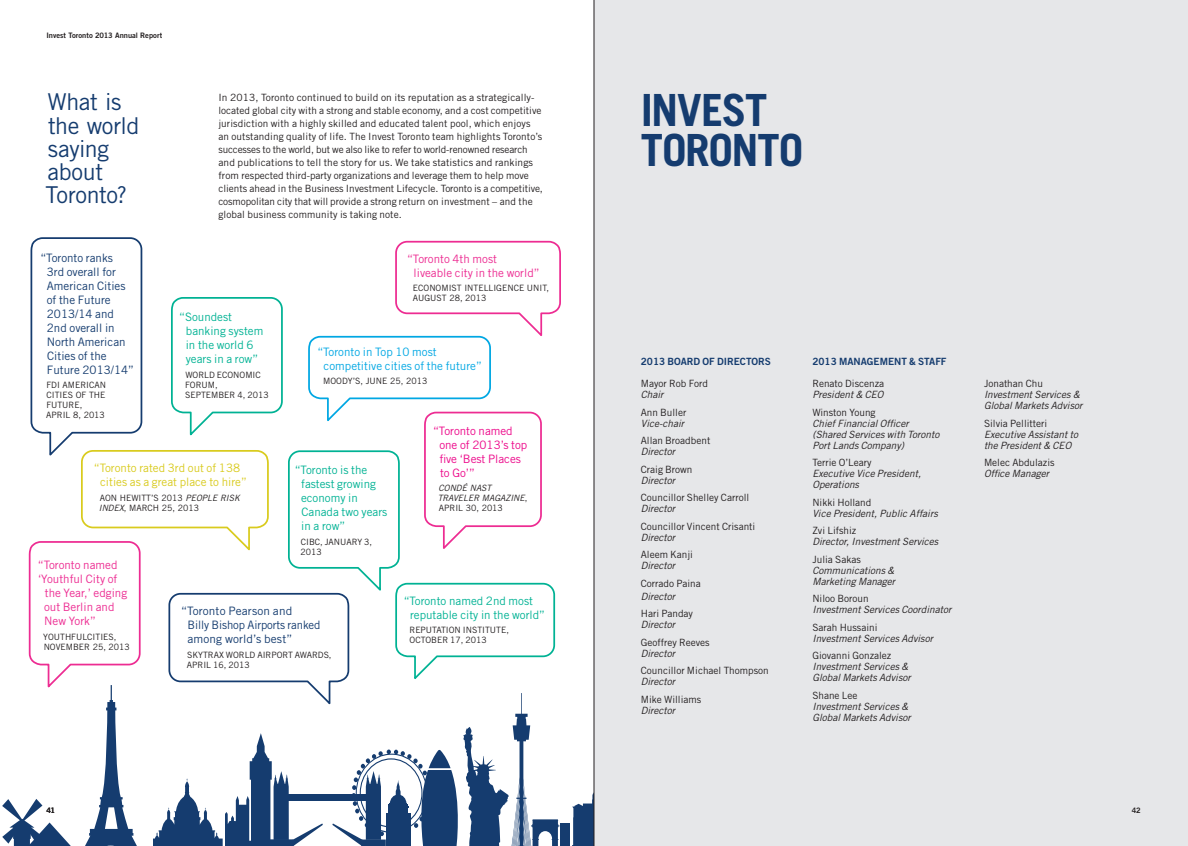
<style>
.page{position:relative;width:1188px;height:846px;background:#fff}
.page>*{position:absolute;margin:0;border:0;box-sizing:border-box;transform-origin:0 0}
.Section_Headers{font:700 44.4px "Trade Gothic LT Std";letter-spacing:-.03em;color:#153c6f}
.t1{font:23.2px/23.2px "Trade Gothic LT Std";letter-spacing:-.015em;color:#153c6f}
.PullQuotes{font:11.6px/14px "Trade Gothic LT Std";color:#153c6f}
.PullQuotes-2{font:11.6px/14px "Trade Gothic LT Std";color:#00b294}
.PullQuotes-3{font:11.6px/13.9px "Trade Gothic LT Std";color:#ed2c92}
.PullQuotes-4{font:11.6px/13.9px "Trade Gothic LT Std";color:#d9cb1e;text-align:center}
.PullQuotes-5{font:11.6px/13.9px "Trade Gothic LT Std";color:#00a7e3}
.PullQuotes-6{font:11.6px/13.9px "Trade Gothic LT Std";color:#ed088a}
.BODY_COPY{font:10px/13px "Trade Gothic LT Std";color:#231f20}
.BODY_COPY-2{font:italic 10px/11px "Trade Gothic LT Std";color:#231f20}
.BODY_COPY-3{font:10px "Trade Gothic LT Std Bd 2";color:#153c6f}
.QUOTE{font:8.7px/10px "Trade Gothic LT Std";color:#231f20}
.PullQuotes-7{font:8.7px/10px "Trade Gothic LT Std";color:#231f20}
.QUOTE-2{font:italic 8.7px/10px "Trade Gothic LT Std";color:#231f20}
.t2{font:7.5px "Trade Gothic LT Std Bd 2";color:#231f20}
.s1{font-style:italic}
.s2{font-style:normal}
</style>
<div class="page">
<div style="left:594px;top:0;width:594px;height:846px;background:#e6e7e9"></div>
<div style="left:561px;top:824px;width:9px;height:22px;background:#153c6f"></div>
<svg style="left:572px;top:792px;width:22px;height:54px"></svg>
<svg style="left:2px;top:237px;width:560px;height:609px"></svg>
<hr style="left:594px;top:0;width:1px;height:846px;background:#231f20">
<p class="t2" style="left:46px;top:31px;width:117px">Invest Toronto 2013 Annual Report</p>
<p class="t1" style="left:47px;top:90px;width:93px">What is the world saying</p>
<p class="t1" style="left:48px;top:160px;width:57px">about</p>
<p class="t1" style="left:46px;top:183px;width:83px">Toronto?</p>
<p class="PullQuotes" style="left:47px;top:251px;width:89px;text-indent:-6px">“Toronto ranks<br>3rd overall for<br>American Cities of the Future<br>2013/14 and<br>2nd overall in<br>North American<br>Cities of the<br>Future 2013/14”</p>
<p class="QUOTE" style="left:46px;top:380px;width:61px">FDI AMERICAN<br>CITIES OF THE<br>FUTURE,<br>APRIL 8, 2013</p>
<p class="BODY_COPY" style="left:218px;top:91px;width:326px">In 2013, Toronto continued to build on its reputation as a strategically&shy;located global city with a strong and stable economy, and a cost competitive jurisdiction with a highly skilled and educated talent pool, which enjoys an outstanding quality of life. The Invest Toronto team highlights Toronto’s successes to the world, but we also like to refer to world-renowned research and publications to tell the story for us. We take statistics and rankings from respected third-party organizations and leverage them to help move clients ahead in the Business Investment Lifecycle. Toronto is a competitive, cosmopolitan city that will provide a strong return on investment – and the global business community is taking note.</p>
<p class="PullQuotes-2" style="left:186px;top:310px;width:79px;text-indent:-6px">“Soundest banking system in the world 6 years in a row”</p>
<p class="PullQuotes-7" style="left:185px;top:369px;width:85px">WORLD ECONOMIC<br>FORUM,<br>SEPTEMBER 4, 2013</p>
<p class="PullQuotes-3" style="left:414px;top:252px;width:127px;text-indent:-6px">“Toronto 4th most<br>liveable city in the world”</p>
<p class="QUOTE" style="left:413px;top:283px;width:138px">ECONOMIST INTELLIGENCE UNIT,<br>AUGUST 28, 2013</p>
<p class="PullQuotes-5" style="left:324px;top:345px;width:160px;text-indent:-6px">“Toronto in Top 10 most competitive cities of the future”</p>
<p class="QUOTE" style="left:323px;top:376px;width:106px">MOODY’S, JUNE 25, 2013</p>
<p class="PullQuotes-4" style="left:94px;top:461px;width:154px">“Toronto rated 3rd out of 138 cities as a great place to hire”</p>
<p class="QUOTE" style="left:99px;top:493px;width:143px">AON HEWITT’S 2013 <span class="s1">PEOPLE RISK<br>INDEX</span>, MARCH 25, 2013</p>
<p class="PullQuotes-2" style="left:301px;top:463px;width:88px;text-indent:-6px">“Toronto is the fastest growing economy in<br>Canada two years in a row”</p>
<p class="PullQuotes-7" style="left:301px;top:536px;width:73px">CIBC, JANUARY 3,<br>2013</p>
<p class="PullQuotes-3" style="left:38px;top:558px;width:81px">“Toronto named</p>
<p class="PullQuotes-3" style="left:38px;top:572px;width:81px">‘Youthful City of</p>
<p class="PullQuotes-3" style="left:45px;top:586px;width:84px">the Year,’ edging</p>
<p class="PullQuotes-3" style="left:44px;top:600px;width:72px">out Berlin and</p>
<p class="PullQuotes-3" style="left:44px;top:614px;width:53px">New York”</p>
<p class="QUOTE" style="left:43px;top:631px;width:88px">YOUTHFULCITIES,<br>NOVEMBER 25, 2013</p>
<p class="PullQuotes" style="left:187px;top:604px;width:135px;text-indent:-6px">“Toronto Pearson and<br>Billy Bishop Airports ranked among world’s best”</p>
<p class="PullQuotes-7" style="left:187px;top:650px;width:146px">SKYTRAX WORLD AIRPORT AWARDS,<br>APRIL 16, 2013</p>
<p class="PullQuotes-6" style="left:439px;top:423px;width:89px;text-indent:-6px">“Toronto named one of 2013’s top five ‘Best Places to Go’”</p>
<p class="QUOTE-2" style="left:438px;top:483px;width:91px">CONDÉ NAST<br>TRAVELER MAGAZINE<span class="s2">,<br>APRIL 30, 2013</span></p>
<p class="PullQuotes-2" style="left:410px;top:594px;width:137px;text-indent:-6px">“Toronto named 2nd most reputable city in the world”</p>
<p class="PullQuotes-7" style="left:410px;top:624px;width:101px">REPUTATION INSTITUTE,<br>OCTOBER 17, 2013</p>
<p class="t2" style="left:46px;top:806px;width:10px">41</p>
<p class="Section_Headers" style="left:641px;top:82px;width:128px">INVEST</p>
<p class="Section_Headers" style="left:641px;top:123px;width:164px">TORONTO</p>
<p class="BODY_COPY-3" style="left:641px;top:356px;width:132px">2013 BOARD OF DIRECTORS</p>
<p class="BODY_COPY" style="left:641px;top:377px;width:69px">Mayor Rob Ford</p>
<p class="BODY_COPY-2" style="left:641px;top:390px;width:24px">Chair</p>
<p class="BODY_COPY" style="left:641px;top:406px;width:47px">Ann Buller</p>
<p class="BODY_COPY-2" style="left:641px;top:418px;width:45px">Vice-chair</p>
<p class="BODY_COPY" style="left:641px;top:434px;width:71px">Allan Broadbent</p>
<p class="BODY_COPY-2" style="left:641px;top:447px;width:36px">Director</p>
<p class="BODY_COPY" style="left:641px;top:463px;width:53px">Craig Brown</p>
<p class="BODY_COPY-2" style="left:641px;top:475px;width:36px">Director</p>
<p class="BODY_COPY" style="left:641px;top:492px;width:110px;line-height:11px">Councillor Shelley Carroll<br><span class="s1">Director</span></p>
<p class="BODY_COPY" style="left:641px;top:521px;width:116px;line-height:11px">Councillor Vincent Crisanti<br><span class="s1">Director</span></p>
<p class="BODY_COPY" style="left:641px;top:548px;width:54px">Aleem Kanji</p>
<p class="BODY_COPY-2" style="left:641px;top:561px;width:36px">Director</p>
<p class="BODY_COPY" style="left:641px;top:577px;width:62px">Corrado Paina</p>
<p class="BODY_COPY-2" style="left:641px;top:591px;width:36px">Director</p>
<p class="BODY_COPY" style="left:641px;top:607px;width:54px">Hari Panday</p>
<p class="BODY_COPY-2" style="left:641px;top:620px;width:36px">Director</p>
<p class="BODY_COPY" style="left:641px;top:636px;width:70px">Geoffrey Reeves</p>
<p class="BODY_COPY-2" style="left:641px;top:648px;width:36px">Director</p>
<p class="BODY_COPY" style="left:641px;top:665px;width:129px;line-height:11px">Councillor Michael Thompson<br><span class="s1">Director</span></p>
<p class="BODY_COPY" style="left:641px;top:693px;width:62px">Mike Williams</p>
<p class="BODY_COPY-2" style="left:641px;top:705px;width:36px">Director</p>
<p class="BODY_COPY-3" style="left:812px;top:356px;width:136px">2013 MANAGEMENT &amp; STAFF</p>
<p class="BODY_COPY" style="left:812px;top:377px;width:73px">Renato Discenza</p>
<p class="BODY_COPY-2" style="left:812px;top:390px;width:73px">President &amp; CEO</p>
<p class="BODY_COPY" style="left:812px;top:406px;width:65px">Winston Young</p>
<p class="BODY_COPY-2" style="left:812px;top:418px;width:129px">Chief Financial Officer (Shared Services with Toronto<br>Port Lands Company)</p>
<p class="BODY_COPY" style="left:812px;top:456px;width:61px">Terrie O’Leary</p>
<p class="BODY_COPY-2" style="left:812px;top:469px;width:110px">Executive Vice President,<br>Operations</p>
<p class="BODY_COPY" style="left:812px;top:496px;width:60px">Nikki Holland</p>
<p class="BODY_COPY-2" style="left:812px;top:508px;width:127px">Vice President, Public Affairs</p>
<p class="BODY_COPY" style="left:812px;top:524px;width:45px">Zvi Lifshiz</p>
<p class="BODY_COPY-2" style="left:812px;top:537px;width:127px">Director, Investment Services</p>
<p class="BODY_COPY" style="left:812px;top:553px;width:50px">Julia Sakas</p>
<p class="BODY_COPY-2" style="left:812px;top:565px;width:84px">Communications &amp;<br>Marketing Manager</p>
<p class="BODY_COPY" style="left:812px;top:592px;width:58px">Niloo Boroun</p>
<p class="BODY_COPY-2" style="left:812px;top:605px;width:140px">Investment Services Coordinator</p>
<p class="BODY_COPY" style="left:812px;top:621px;width:67px">Sarah Hussaini</p>
<p class="BODY_COPY-2" style="left:812px;top:633px;width:122px">Investment Services Advisor</p>
<p class="BODY_COPY" style="left:812px;top:649px;width:80px">Giovanni Gonzalez</p>
<p class="BODY_COPY-2" style="left:812px;top:662px;width:100px">Investment Services &amp;<br>Global Markets Advisor</p>
<p class="BODY_COPY" style="left:812px;top:689px;width:47px">Shane Lee</p>
<p class="BODY_COPY-2" style="left:812px;top:701px;width:100px">Investment Services &amp;<br>Global Markets Advisor</p>
<p class="BODY_COPY" style="left:984px;top:377px;width:60px">Jonathan Chu</p>
<p class="BODY_COPY-2" style="left:984px;top:390px;width:100px">Investment Services &amp;<br>Global Markets Advisor</p>
<p class="BODY_COPY" style="left:984px;top:417px;width:65px">Silvia Pellitteri</p>
<p class="BODY_COPY-2" style="left:984px;top:429px;width:95px">Executive Assistant to the President &amp; CEO</p>
<p class="BODY_COPY" style="left:984px;top:456px;width:72px">Melec Abdulazis</p>
<p class="BODY_COPY-2" style="left:984px;top:469px;width:67px">Office Manager</p>
<p class="t2" style="left:1132px;top:806px;width:11px">42</p>
</div>
